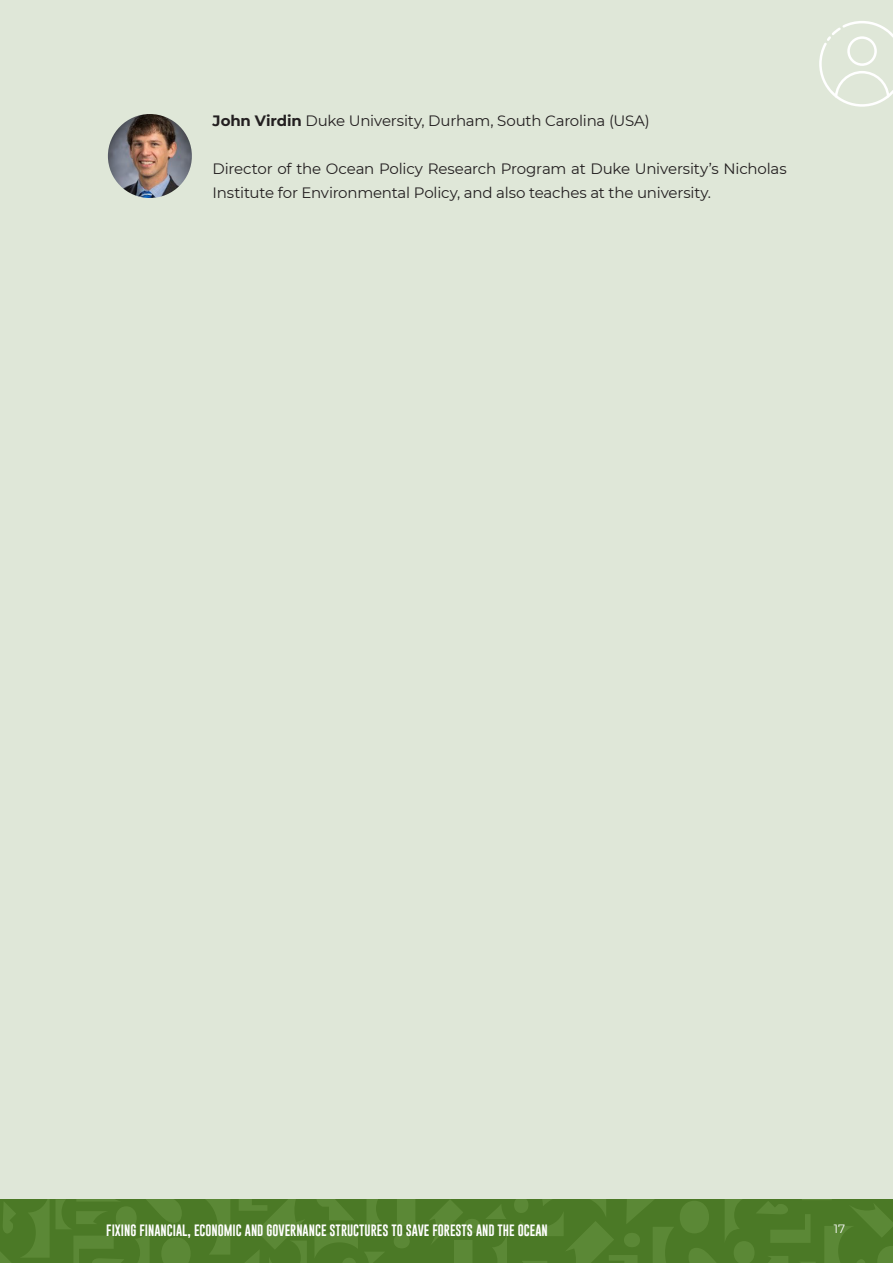
<style>
.page{position:relative;width:893px;height:1263px;background:#dfe7d8}
.page>*{position:absolute;margin:0;border:0;box-sizing:border-box;transform-origin:0 0}
.normale{font:15px/24px "Montserrat";letter-spacing:-.015em;color:#231f20}
.t1{font:12px "Gobold";color:#fff}
.t2{font:12px "Montserrat";color:#fff}
.s1{font-weight:700}
</style>
<div class="page">
<img style="left:108px;top:114px;width:84px;height:84px;border-radius:42px">
<div style="left:0;top:1199px;width:893px;height:64px;background:#4b7926"></div>
<svg style="left:514px;top:1199px;width:379px;height:64px"></svg>
<svg style="left:430px;top:1200px;width:77px;height:63px"></svg>
<svg style="left:0;top:1199px;width:415px;height:64px"></svg>
<svg style="left:819px;top:21px;width:74px;height:86px"></svg>
<p class="normale" style="left:213px;top:108px;width:439px"><span class="s1">John Virdin</span> Duke University, Durham, South Carolina (USA)</p>
<p class="normale" style="left:213px;top:156px;width:576px">Director of the Ocean Policy Research Program at Duke University’s Nicholas<br>Institute for Environmental Policy, and also teaches at the university.</p>
<p class="t1" style="left:106px;top:1223px;width:443px">FIXING FINANCIAL, ECONOMIC AND GOVERNANCE STRUCTURES TO SAVE FORESTS AND THE OCEAN</p>
<p class="t2" style="left:834px;top:1221px;width:13px">17</p>
</div>
